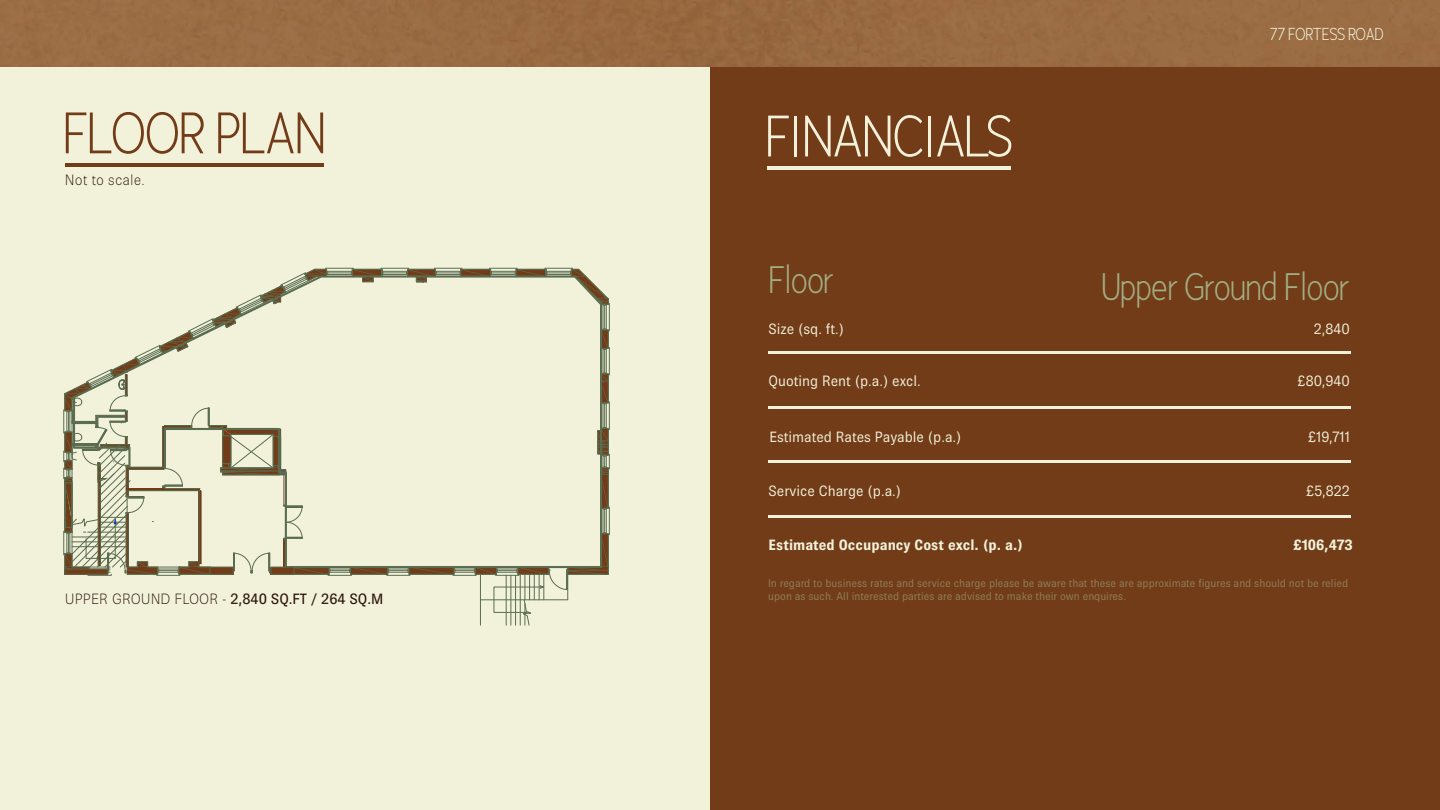
<style>
.page{position:relative;width:1440px;height:810px;background:#fff}
.page>*{position:absolute;margin:0;border:0;box-sizing:border-box;transform-origin:0 0}
.t1{font:300 58.2px "Adrianna Condensed";color:#f2f2db}
.t2{font:300 58.2px "Adrianna Condensed";color:#733c18}
.t3{font:300 38.25px "Adrianna Condensed";color:#a2ad83}
.t4{font:300 17.25px "Adrianna Condensed";color:#f2f2db}
.t5{font:15px "Brown Pro";color:#f2f2db}
.t6{font:700 15px "Brown Pro";color:#f2f2db}
.t7{font:500 15px "Brown Pro";color:#2d160a}
.t8{font:100 15px "Brown Pro";color:#2d160a}
.t9{font:11.25px/13.5px "Brown Pro";color:#a2ad83}
.s1{font-weight:100}
</style>
<div class="page">
<div style="left:0;top:0;width:1440px;height:68px;background:#996c43"></div>
<div style="left:0;top:68px;width:710px;height:742px;background:#f2f2db"></div>
<div style="left:710px;top:68px;width:730px;height:742px;background:#733c18"></div>
<hr style="left:65px;top:163px;width:258px;height:4px;background:#733c18">
<hr style="left:767px;top:166px;width:244px;height:4px;background:#f2f2db">
<hr style="left:768px;top:351px;width:582px;height:3px;background:#f2f2db">
<hr style="left:768px;top:406px;width:582px;height:3px;background:#f2f2db">
<hr style="left:768px;top:460px;width:582px;height:3px;background:#f2f2db">
<hr style="left:768px;top:515px;width:582px;height:3px;background:#f2f2db">
<div style="left:381px;top:268px;width:28px;height:2px;border:1px solid #5a6d50"></div>
<div style="left:325px;top:268px;width:29px;height:2px;border:1px solid #5a6d50"></div>
<div style="left:489px;top:268px;width:28px;height:2px;border:1px solid #5a6d50"></div>
<div style="left:434px;top:268px;width:28px;height:2px;border:1px solid #5a6d50"></div>
<div style="left:545px;top:268px;width:28px;height:2px;border:1px solid #5a6d50"></div>
<svg style="left:63px;top:269px;width:547px;height:356px"></svg>
<hr style="left:128px;top:467px;width:36px;height:2px;background:#733c18">
<hr style="left:128px;top:469px;width:36px;height:1px;background:#5a6d50">
<hr style="left:128px;top:467px;width:36px;height:1px;background:#5a6d50">
<h1 class="t2" style="left:63px;top:97px;width:265px">FLOOR PLAN</h1>
<h1 class="t1" style="left:765px;top:100px;width:250px">FINANCIALS</h1>
<h3 class="t8" style="left:65px;top:171px;width:81px">Not to scale.</h3>
<h3 class="t4" style="left:1270px;top:23px;width:115px">77 FORTESS ROAD</h3>
<h2 class="t3" style="left:769px;top:256px;width:67px">Floor</h2>
<h3 class="t5" style="left:769px;top:320px;width:77px">Size (sq. ft.)</h3>
<h3 class="t5" style="left:1314px;top:320px;width:38px">2,840</h3>
<h3 class="t5" style="left:1298px;top:373px;width:54px">£80,940</h3>
<h2 class="t3" style="left:1101px;top:263px;width:250px">Upper Ground Floor</h2>
<h3 class="t5" style="left:769px;top:373px;width:154px">Quoting Rent (p.a.) excl.</h3>
<h3 class="t7" style="left:65px;top:591px;width:320px"><span class="s1">UPPER GROUND FLOOR -</span> 2,840 SQ.FT / 264 SQ.M</h3>
<h3 class="t5" style="left:770px;top:428px;width:194px">Estimated Rates Payable (p.a.)</h3>
<h3 class="t5" style="left:1308px;top:428px;width:43px">£19,711</h3>
<h3 class="t5" style="left:769px;top:482px;width:134px">Service Charge (p.a.)</h3>
<h3 class="t5" style="left:1306px;top:482px;width:45px">£5,822</h3>
<h3 class="t6" style="left:769px;top:536px;width:256px">Estimated Occupancy Cost excl. (p. a.)</h3>
<h3 class="t6" style="left:1294px;top:536px;width:61px">£106,473</h3>
<p class="t9" style="left:768px;top:576px;width:582px">In regard to business rates and service charge please be aware that these are approximate figures and should not be relied upon as such. All interested parties are advised to make their own enquires.</p>
</div>
